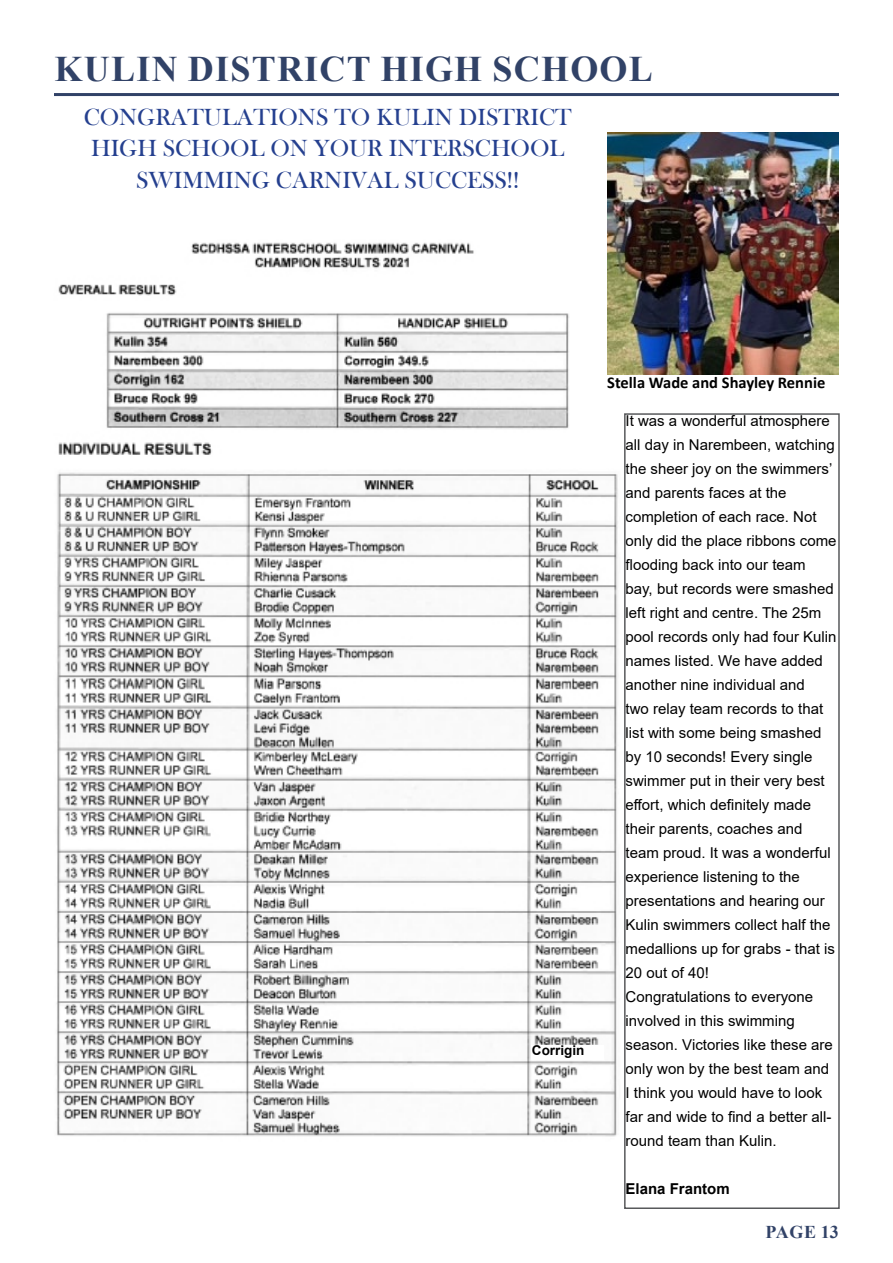
<style>
.page{position:relative;width:893px;height:1263px;background:#fff}
.page>*{position:absolute;margin:0;border:0;box-sizing:border-box;transform-origin:0 0}
.t1{font:700 36px "Times New Roman";letter-spacing:.035em;color:#314267}
.t2{font:24px/31.5px "Bask Old Face";color:#25408f;text-align:center}
.t3{font:700 18px "Times New Roman";letter-spacing:.015em;color:#314267}
.t4{font:700 16.5px "Calibri";color:#000}
.t5{font:15px/24px "Arial";color:#000}
.t6{font:700 15px "Arial";color:#000}
.t7{font:700 13.5px "Arial";color:#000}
</style>
<div class="page">
<hr style="left:54px;top:93px;width:785px;height:3px;background:#314267">
<img style="left:56px;top:242px;width:568px;height:895px">
<img style="left:607px;top:133px;width:232px;height:241px">
<div style="left:532px;top:1046px;width:72px;height:14px;background:#fff"></div>
<div style="left:624px;top:413px;width:216px;height:796px;border:2px solid #58595b"></div>
<h1 class="t1" style="left:55px;top:43px;width:600px">KULIN DISTRICT HIGH SCHOOL</h1>
<h2 class="t2" style="left:84px;top:101px;width:489px">CONGRATULATIONS TO KULIN DISTRICT<br>HIGH SCHOOL ON YOUR INTERSCHOOL<br>SWIMMING CARNIVAL SUCCESS!!</h2>
<p class="t7" style="left:532px;top:1041px;width:54px">Corrigin</p>
<p class="t4" style="left:607px;top:371px;width:220px">Stella Wade and Shayley Rennie</p>
<p class="t5" style="left:626px;top:408px;width:212px">It was a wonderful atmosphere all day in Narembeen, watching the sheer joy on the swimmers’ and parents faces at the completion of each race. Not only did the place ribbons come flooding back into our team bay, but records were smashed left right and centre. The 25m pool records only had four Kulin names listed. We have added another nine individual and<br>two relay team records to that list with some being smashed by 10 seconds! Every single swimmer put in their very best effort, which definitely made their parents, coaches and team proud. It was a wonderful experience listening to the presentations and hearing our<br>Kulin swimmers collect half the medallions up for grabs - that is<br>20 out of 40!<br>Congratulations to everyone involved in this swimming season. Victories like these are only won by the best team and<br>I think you would have to look far and wide to find a better all&shy;round team than Kulin.</p>
<p class="t6" style="left:626px;top:1178px;width:106px">Elana Frantom</p>
<p class="t3" style="left:766px;top:1219px;width:75px">PAGE 13</p>
</div>
